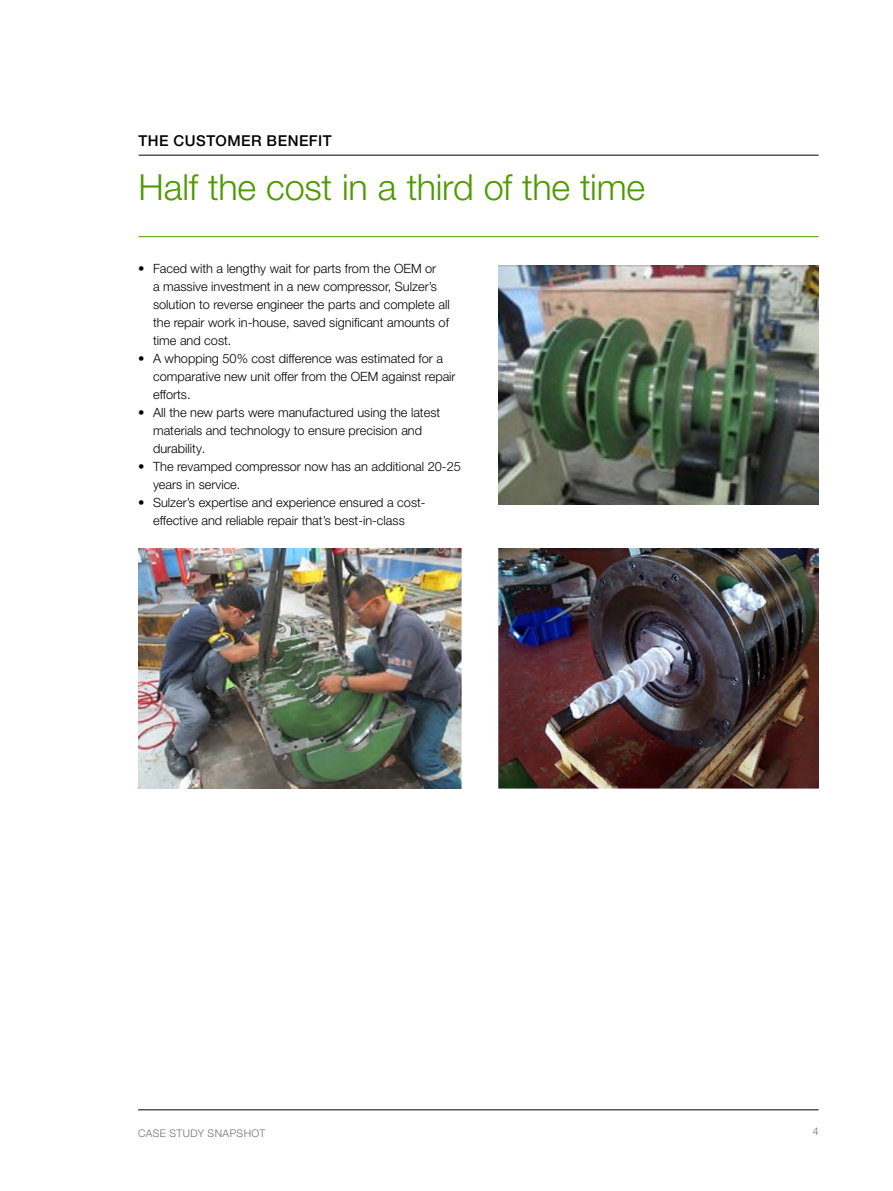
<style>
.page{position:relative;width:893px;height:1191px;background:#fff}
.page>*{position:absolute;margin:0;border:0;box-sizing:border-box;transform-origin:0 0}
.t1{font:300 36px "Helvetica Neue LT Pro";letter-spacing:-.005em;color:#4e9900}
.t2{font:500 15px "Helvetica Neue LT Pro";letter-spacing:.03em;color:#000}
.t3{font:300 12.75px/18px "Helvetica Neue LT Pro";color:#000}
.t4{font:300 10.5px "Helvetica Neue LT Pro";letter-spacing:.04em;color:#6e6e6e}
</style>
<div class="page">
<hr style="left:138px;top:1109px;width:681px;height:1px;background:#000">
<hr style="left:139px;top:155px;width:680px;height:1px;background:#000">
<hr style="left:139px;top:236px;width:680px;height:1px;background:#4e9900">
<img style="left:139px;top:548px;width:680px;height:240px">
<img style="left:498px;top:265px;width:321px;height:240px">
<p class="t2" style="left:139px;top:132px;width:194px">THE CUSTOMER BENEFIT</p>
<h1 class="t1" style="left:139px;top:166px;width:508px">Half the cost in a third of the time</h1>
<p class="t3" style="left:153px;top:259px;width:298px;text-indent:-15px">• Faced with a lengthy wait for parts from the OEM or<br>a massive investment in a new compressor, Sulzer’s solution to reverse engineer the parts and complete all the repair work in-house, saved significant amounts of time and cost.</p>
<p class="t3" style="left:153px;top:349px;width:304px;text-indent:-15px">• A whopping 50% cost difference was estimated for a comparative new unit offer from the OEM against repair efforts.</p>
<p class="t3" style="left:153px;top:403px;width:289px;text-indent:-15px">• All the new parts were manufactured using the latest materials and technology to ensure precision and durability.</p>
<p class="t3" style="left:153px;top:457px;width:309px;text-indent:-15px">• The revamped compressor now has an additional 20-25 years in service.</p>
<p class="t3" style="left:138px;top:493px;width:289px;text-align:center">• Sulzer’s expertise and experience ensured a cost&shy;effective and reliable repair that’s best-in-class</p>
<p class="t4" style="left:138px;top:1126px;width:129px">CASE STUDY SNAPSHOT</p>
<p class="t4" style="left:813px;top:1124px;width:7px">4</p>
</div>
